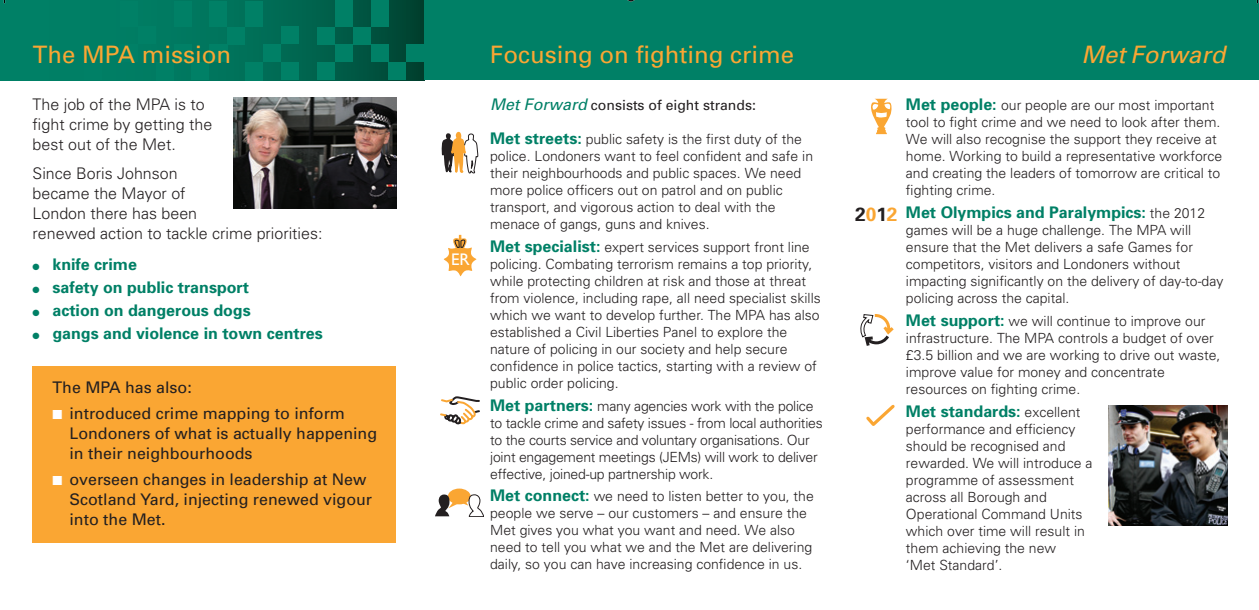
<style>
.page{position:relative;width:1259px;height:610px;background:#fff}
.page>*{position:absolute;margin:0;border:0;box-sizing:border-box;transform-origin:0 0}
.t1{font:24px "Univers";color:#faa633}
.t2{font:italic 24px "Univers";color:#faa633}
.t3{font:16.9px "Gill Sans";color:#fff}
.t4{font:16px/20px "Univers";color:#231f20}
.t5{font:700 16px "Univers";color:#008066}
.t6{font:300 16px/20px "Univers";color:#231f20}
.t7{font:300 14px/17px "Univers";color:#231f20}
.t8{font:14px "Univers";color:#231f20}
.s1{color:#fff}
.s2{font-style:italic;font-size:16px;color:#008066}
.s3{font-weight:700;font-size:16px;color:#008066}
.s4{font-size:19.1px;color:#231f20}
.s5{font-size:19.1px;color:#faa633}
.s6{font-weight:300;font-size:14px;color:#231f20}
</style>
<div class="page">
<svg style="left:0;top:1px;width:424px;height:79px;background:#006f58"></svg>
<div style="left:407px;top:44px;width:17px;height:18px;background:#008066"></div>
<div style="left:388px;top:62px;width:18px;height:18px;background:#008066"></div>
<div style="left:371px;top:45px;width:18px;height:17px;background:#008066"></div>
<div style="left:353px;top:27px;width:18px;height:17px;background:#008066"></div>
<div style="left:371px;top:1px;width:17px;height:26px;background:#008066"></div>
<div style="left:335px;top:1px;width:18px;height:26px;background:#008066"></div>
<div style="left:335px;top:44px;width:18px;height:18px;background:#008066"></div>
<div style="left:317px;top:62px;width:18px;height:18px;background:#008066"></div>
<div style="left:317px;top:27px;width:18px;height:17px;background:#008066"></div>
<div style="left:281px;top:26px;width:18px;height:18px;background:#008066"></div>
<div style="left:263px;top:45px;width:18px;height:17px;background:#008066"></div>
<div style="left:245px;top:1px;width:18px;height:26px;background:#008066"></div>
<div style="left:227px;top:27px;width:18px;height:17px;background:#008066"></div>
<div style="left:209px;top:1px;width:18px;height:26px;background:#008066"></div>
<div style="left:209px;top:44px;width:19px;height:18px;background:#008066"></div>
<div style="left:192px;top:62px;width:17px;height:18px;background:#008066"></div>
<div style="left:174px;top:44px;width:18px;height:18px;background:#008066"></div>
<div style="left:281px;top:62px;width:18px;height:18px;background:#008066"></div>
<div style="left:245px;top:62px;width:18px;height:18px;background:#008066"></div>
<div style="left:120px;top:1px;width:18px;height:26px;background:#008066"></div>
<div style="left:138px;top:27px;width:18px;height:17px;background:#008066"></div>
<div style="left:120px;top:44px;width:18px;height:18px;background:#008066"></div>
<div style="left:174px;top:1px;width:18px;height:25px;background:#008066"></div>
<div style="left:156px;top:62px;width:18px;height:18px;background:#008066"></div>
<div style="left:84px;top:63px;width:18px;height:17px;background:#008066"></div>
<div style="left:424px;top:1px;width:420px;height:79px;background:#008066"></div>
<div style="left:843px;top:1px;width:416px;height:79px;background:#008066"></div>
<div style="left:33px;top:366px;width:363px;height:176px;background:#faa633"></div>
<svg style="left:442px;top:132px;width:36px;height:41px"></svg>
<svg style="left:444px;top:234px;width:32px;height:42px"></svg>
<svg style="left:440px;top:396px;width:40px;height:28px"></svg>
<svg style="left:448px;top:488px;width:23px;height:16px"></svg>
<svg style="left:435px;top:494px;width:49px;height:22px"></svg>
<svg style="left:871px;top:98px;width:21px;height:36px"></svg>
<svg style="left:861px;top:314px;width:33px;height:32px"></svg>
<svg style="left:866px;top:404px;width:29px;height:22px"></svg>
<img style="left:1109px;top:406px;width:119px;height:119px">
<img style="left:233px;top:97px;width:163px;height:112px">
<svg style="left:625px;top:0;width:12px;height:2px"></svg>
<h1 class="t1" style="left:33px;top:39px;width:200px">The MPA mission</h1>
<h1 class="t1" style="left:490px;top:39px;width:306px">Focusing on fighting crime</h1>
<h1 class="t2" style="left:1082px;top:39px;width:145px">Met Forward</h1>
<p class="t6" style="left:33px;top:94px;width:181px">The job of the MPA is to fight crime by getting the best out of the Met.</p>
<p class="t6" style="left:33px;top:162px;width:291px">Since Boris Johnson<br>became the Mayor of<br>London there has been<br>renewed action to tackle crime priorities:</p>
<p class="t5" style="left:33px;top:254px;width:106px">● knife crime</p>
<p class="t5" style="left:33px;top:277px;width:218px">● safety on public transport</p>
<p class="t5" style="left:33px;top:300px;width:220px">● action on dangerous dogs</p>
<p class="t5" style="left:33px;top:322px;width:292px">● gangs and violence in town centres</p>
<p class="t4" style="left:53px;top:377px;width:141px">The MPA has also:</p>
<p class="t4" style="left:70px;top:403px;width:309px;text-indent:-17px"><span class="s1">■</span> introduced crime mapping to inform<br>Londoners of what is actually happening in their neighbourhoods</p>
<p class="t4" style="left:70px;top:468px;width:304px;text-indent:-17px"><span class="s1">■</span> overseen changes in leadership at New<br>Scotland Yard, injecting renewed vigour into the Met.</p>
<p class="t8" style="left:490px;top:96px;width:267px"><span class="s2">Met Forward</span> consists of eight strands:</p>
<p class="t7" style="left:490px;top:130px;width:324px"><span class="s3">Met streets:</span> public safety is the first duty of the police. Londoners want to feel confident and safe in their neighbourhoods and public spaces. We need more police officers out on patrol and on public transport, and vigorous action to deal with the menace of gangs, guns and knives.</p>
<p class="t7" style="left:906px;top:96px;width:318px"><span class="s3">Met people:</span> our people are our most important tool to fight crime and we need to look after them.<br>We will also recognise the support they receive at home. Working to build a representative workforce and creating the leaders of tomorrow are critical to fighting crime.</p>
<p class="t5" style="left:855px;top:202px;width:352px"><span class="s4">2</span><span class="s5">0</span><span class="s4">1</span><span class="s5">2</span> Met Olympics and Paralympics: <span class="s6">the 2012</span></p>
<p class="t7" style="left:906px;top:221px;width:319px">games will be a huge challenge. The MPA will ensure that the Met delivers a safe Games for competitors, visitors and Londoners without impacting significantly on the delivery of day-to-day policing across the capital.</p>
<p class="t7" style="left:906px;top:312px;width:316px"><span class="s3">Met support:</span> we will continue to improve our infrastructure. The MPA controls a budget of over £3.5 billion and we are working to drive out waste, improve value for money and concentrate resources on fighting crime.</p>
<p class="t5" style="left:906px;top:400px;width:176px">Met standards: <span class="s6">excellent</span></p>
<p class="t7" style="left:906px;top:419px;width:188px">performance and efficiency should be recognised and rewarded. We will introduce a programme of assessment across all Borough and<br>Operational Command Units which over time will result in them achieving the new<br>‘Met Standard’.</p>
<p class="t7" style="left:490px;top:238px;width:332px"><span class="s3">Met specialist:</span> expert services support front line policing. Combating terrorism remains a top priority, while protecting children at risk and those at threat from violence, including rape, all need specialist skills which we want to develop further. The MPA has also established a Civil Liberties Panel to explore the nature of policing in our society and help secure confidence in police tactics, starting with a review of public order policing.</p>
<p class="t7" style="left:490px;top:396px;width:334px"><span class="s3">Met partners:</span> many agencies work with the police to tackle crime and safety issues - from local authorities to the courts service and voluntary organisations. Our joint engagement meetings (JEMs) will work to deliver effective, joined-up partnership work.</p>
<p class="t7" style="left:490px;top:487px;width:325px"><span class="s3">Met connect:</span> we need to listen better to you, the people we serve – our customers – and ensure the Met gives you what you want and need. We also need to tell you what we and the Met are delivering daily, so you can have increasing confidence in us.</p>
<p class="t3" style="left:451px;top:249px;width:20px">ER</p>
</div>
